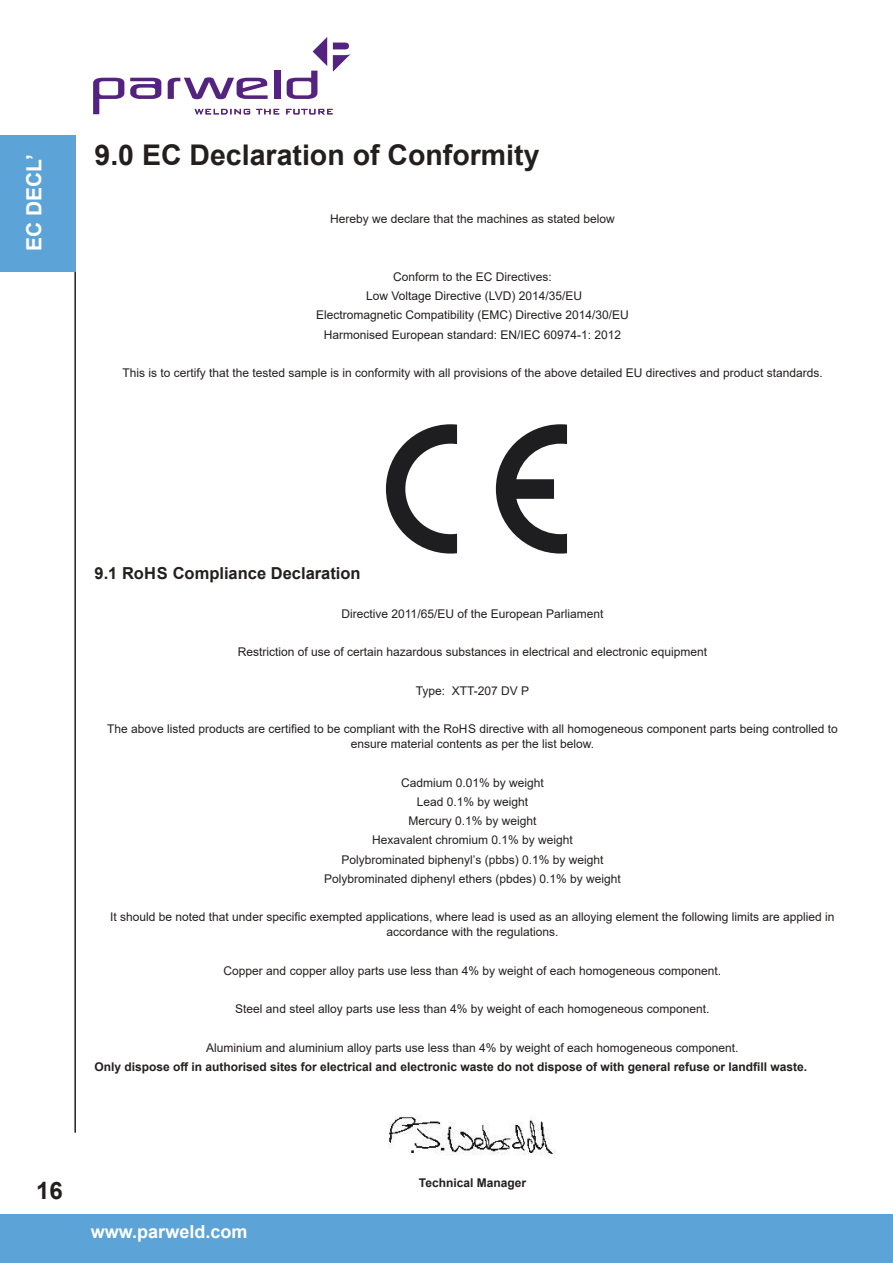
<style>
.page{position:relative;width:893px;height:1263px;background:#fff}
.page>*{position:absolute;margin:0;border:0;box-sizing:border-box;transform-origin:0 0}
.t1{font:700 28.5px "Arial";color:#241f1f}
.t2{font:700 24px "Arial";color:#241f1f}
.t3{font:700 21px "Arial";color:#fff}
.t4{font:700 18px "Arial";color:#fff}
.t5{font:700 16.5px "Arial";color:#241f1f}
.t6{font:12px/19.2px "Arial";color:#241f1f;text-align:center}
.t7{font:700 12px "Arial";color:#241f1f}
</style>
<div class="page">
<svg style="left:93px;top:78px;width:31px;height:36px"></svg>
<svg style="left:130px;top:78px;width:31px;height:21px"></svg>
<svg style="left:168px;top:77px;width:100px;height:22px"></svg>
<div style="left:274px;top:71px;width:6px;height:28px;background:#54227f"></div>
<svg style="left:287px;top:37px;width:40px;height:62px"></svg>
<svg style="left:333px;top:43px;width:18px;height:29px"></svg>
<svg style="left:195px;top:109px;width:138px;height:5px"></svg>
<hr style="left:74px;top:145px;width:2px;height:988px;background:#241f1f">
<div style="left:0;top:1214px;width:893px;height:49px;background:#5ca4d8"></div>
<div style="left:0;top:135px;width:76px;height:136px;background:#5ca4d8"></div>
<img style="left:388px;top:1116px;width:168px;height:39px">
<svg style="left:496px;top:424px;width:71px;height:130px"></svg>
<svg style="left:386px;top:424px;width:71px;height:130px"></svg>
<h3 class="t3" style="left:19px;top:251px;width:98px;rotate:-90deg">EC DECL’</h3>
<h1 class="t1" style="left:94px;top:135px;width:446px">9.0 EC Declaration of Conformity</h1>
<p class="t6" style="left:330px;top:209px;width:286px">Hereby we declare that the machines as stated below</p>
<p class="t6" style="left:316px;top:267px;width:314px">Conform to the EC Directives:<br>Low Voltage Directive (LVD) 2014/35/EU<br>Electromagnetic Compatibility (EMC) Directive 2014/30/EU Harmonised European standard: EN/IEC 60974-1: 2012</p>
<p class="t6" style="left:122px;top:363px;width:702px">This is to certify that the tested sample is in conformity with all provisions of the above detailed EU directives and product standards.</p>
<h3 class="t5" style="left:94px;top:562px;width:268px">9.1 Rohs Compliance Declaration</h3>
<p class="t6" style="left:341px;top:604px;width:263px">Directive 2011/65/EU of the European Parliament</p>
<p class="t6" style="left:238px;top:642px;width:471px">Restriction of use of certain hazardous substances in electrical and electronic equipment</p>
<p class="t6" style="left:416px;top:681px;width:115px">Type: XTT-207 DV P</p>
<p class="t6" style="left:107px;top:721px;width:732px;line-height:15px">The above listed products are certified to be compliant with the Rohs directive with all homogeneous component parts being controlled to ensure material contents as per the list below.</p>
<p class="t6" style="left:324px;top:773px;width:298px">Cadmium 0.01% by weight<br>Lead 0.1% by weight<br>Mercury 0.1% by weight<br>Hexavalent chromium 0.1% by weight<br>Polybrominated biphenyl’s (pbbs) 0.1% by weight Polybrominated diphenyl ethers (pbdes) 0.1% by weight</p>
<p class="t6" style="left:110px;top:910px;width:726px;line-height:15px">It should be noted that under specific exempted applications, where lead is used as an alloying element the following limits are applied in accordance with the regulations.</p>
<p class="t6" style="left:224px;top:961px;width:499px">Copper and copper alloy parts use less than 4% by weight of each homogeneous component.</p>
<p class="t6" style="left:235px;top:999px;width:476px">Steel and steel alloy parts use less than 4% by weight of each homogeneous component.</p>
<p class="t6" style="left:206px;top:1038px;width:534px">Aluminium and aluminium alloy parts use less than 4% by weight of each homogeneous component.</p>
<p class="t7" style="left:94px;top:1058px;width:714px">Only dispose off in authorised sites for electrical and electronic waste do not dispose of with general refuse or landfill waste.</p>
<h2 class="t2" style="left:36px;top:1174px;width:28px">16</h2>
<h3 class="t4" style="left:91px;top:1219px;width:158px">www.parweld.com</h3>
<p class="t7" style="left:419px;top:1174px;width:109px">Technical Manager</p>
</div>
